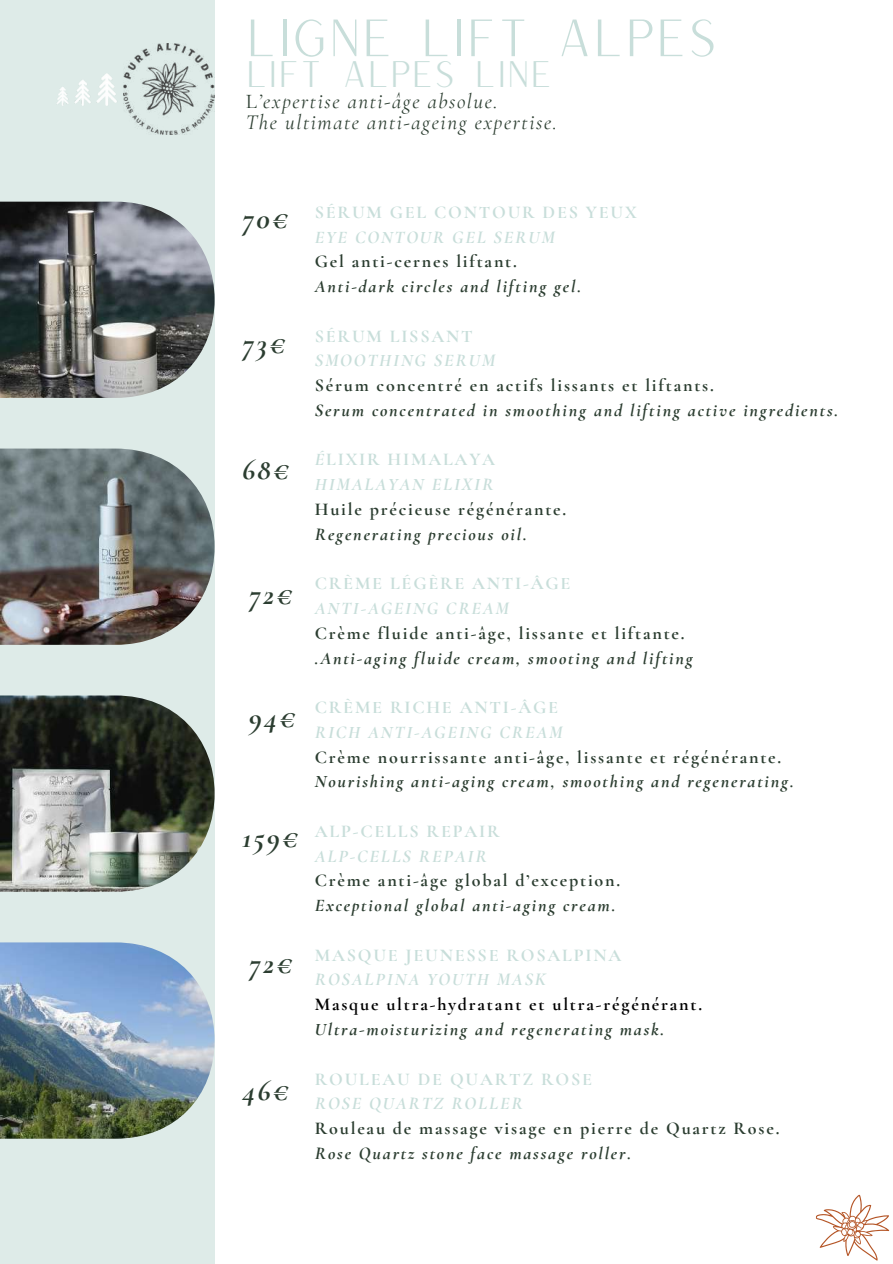
<style>
.page{position:relative;width:893px;height:1264px;background:#fff}
.page>*{position:absolute;margin:0;border:0;box-sizing:border-box;transform-origin:0 0}
.t1{font:51px "Versailles";color:#c8deda}
.t2{font:36px "Versailles";color:#c8deda}
.t3{font:italic 700 30px "Cormorant Garamond";letter-spacing:.075em;color:#2b3d30}
.t4{font:italic 21px/20.2px "Cormorant Garamond";letter-spacing:.075em;color:#2b3d30}
.t5{font:italic 700 18px "Cormorant Garamond";letter-spacing:.1em;color:#2b3d30}
.t6{font:700 18px "Cormorant Garamond";letter-spacing:.1em;color:#2b3d30}
.t7{font:italic 700 18px/24.8px "Cormorant Garamond";letter-spacing:.1em;color:#c8deda}
.t8{font:700 18px "Cormorant Garamond";letter-spacing:.1em;color:#c8deda}
.t9{font:700 18px "Cormorant Garamond";letter-spacing:.1em;color:#000}
.s1{font-style:normal}
</style>
<div class="page">
<div style="left:0;top:0;width:214px;height:1263px;background:#deebe8"></div>
<img style="left:0;top:202px;width:214px;height:196px">
<img style="left:0;top:448px;width:214px;height:197px">
<img style="left:0;top:695px;width:214px;height:196px">
<img style="left:0;top:942px;width:214px;height:196px">
<img style="left:123px;top:44px;width:91px;height:91px">
<img style="left:57px;top:73px;width:60px;height:33px">
<svg style="left:815px;top:1194px;width:75px;height:67px"></svg>
<h1 class="t1" style="left:246px;top:5px;width:473px">LIGNE LIFT ALPES</h1>
<h2 class="t2" style="left:246px;top:51px;width:308px">LIFT ALPES LINE</h2>
<p class="t4" style="left:246px;top:91px;width:312px"><span class="s1">L</span>’expertise anti-âge absolue.<br>The ultimate anti-ageing expertise.</p>
<h3 class="t3" style="left:242px;top:200px;width:47px">70€</h3>
<h3 class="t3" style="left:242px;top:325px;width:45px">73€</h3>
<h3 class="t3" style="left:242px;top:452px;width:48px">68€</h3>
<h3 class="t3" style="left:249px;top:576px;width:45px">72€</h3>
<h3 class="t3" style="left:249px;top:699px;width:48px">94€</h3>
<h3 class="t3" style="left:242px;top:819px;width:57px">159€</h3>
<h3 class="t3" style="left:249px;top:945px;width:45px">72€</h3>
<h3 class="t3" style="left:242px;top:1072px;width:48px">46€</h3>
<p class="t8" style="left:315px;top:201px;width:323px">SÉRUM GEL CONTOUR DES YEUX</p>
<p class="t7" style="left:315px;top:224px;width:241px">EYE CONTOUR GEL SERUM</p>
<p class="t6" style="left:315px;top:251px;width:203px">Gel anti-cernes liftant.</p>
<p class="t5" style="left:315px;top:275px;width:268px">Anti-dark circles and lifting gel.</p>
<p class="t8" style="left:315px;top:325px;width:159px">SÉRUM LISSANT</p>
<p class="t7" style="left:315px;top:348px;width:182px">SMOOTHING SERUM</p>
<p class="t6" style="left:315px;top:374px;width:400px">Sérum concentré en actifs lissants et liftants.</p>
<p class="t5" style="left:315px;top:399px;width:525px">Serum concentrated in smoothing and lifting active ingredients.</p>
<p class="t7" style="left:315px;top:447px;width:182px">É<span class="s1">LIXIR HIMALAYA<br></span>HIMALAYAN ELIXIR</p>
<p class="t6" style="left:315px;top:498px;width:253px">Huile précieuse régénérante.</p>
<p class="t5" style="left:315px;top:523px;width:213px">Regenerating precious oil.</p>
<p class="t8" style="left:315px;top:572px;width:257px">CRÈME LÉGÈRE ANTI-ÂGE</p>
<p class="t7" style="left:315px;top:596px;width:196px">ANTI-AGEING CREAM</p>
<p class="t6" style="left:315px;top:622px;width:371px">Crème fluide anti-âge, lissante et liftante.</p>
<p class="t5" style="left:315px;top:647px;width:379px">.Anti-aging fluide cream, smooting and lifting</p>
<p class="t8" style="left:315px;top:696px;width:245px">CRÈME RICHE ANTI-ÂGE</p>
<p class="t7" style="left:315px;top:719px;width:249px">RICH ANTI-AGEING CREAM</p>
<p class="t6" style="left:315px;top:746px;width:468px">Crème nourrissante anti-âge, lissante et régénérante.</p>
<p class="t5" style="left:315px;top:770px;width:480px">Nourishing anti-aging cream, smoothing and regenerating.</p>
<p class="t8" style="left:315px;top:820px;width:186px">ALP-CELLS REPAIR</p>
<p class="t7" style="left:315px;top:843px;width:173px">ALP-CELLS REPAIR</p>
<p class="t6" style="left:315px;top:869px;width:307px">Crème anti-âge global d’exception.</p>
<p class="t5" style="left:315px;top:894px;width:302px">Exceptional global anti-aging cream.</p>
<p class="t8" style="left:315px;top:944px;width:308px">MASQUE JEUNESSE ROSALPINA</p>
<p class="t7" style="left:315px;top:967px;width:233px">ROSALPINA YOUTH MASK</p>
<p class="t9" style="left:315px;top:993px;width:389px">Masque ultra-hydratant et ultra-régénérant.</p>
<p class="t5" style="left:315px;top:1018px;width:351px">Ultra-moisturizing and regenerating mask.</p>
<p class="t8" style="left:315px;top:1067px;width:279px">ROULEAU DE QUARTZ ROSE</p>
<p class="t7" style="left:315px;top:1091px;width:209px">ROSE QUARTZ ROLLER</p>
<p class="t6" style="left:315px;top:1117px;width:466px">Rouleau de massage visage en pierre de Quartz Rose.</p>
<p class="t5" style="left:315px;top:1142px;width:318px">Rose Quartz stone face massage roller.</p>
</div>
